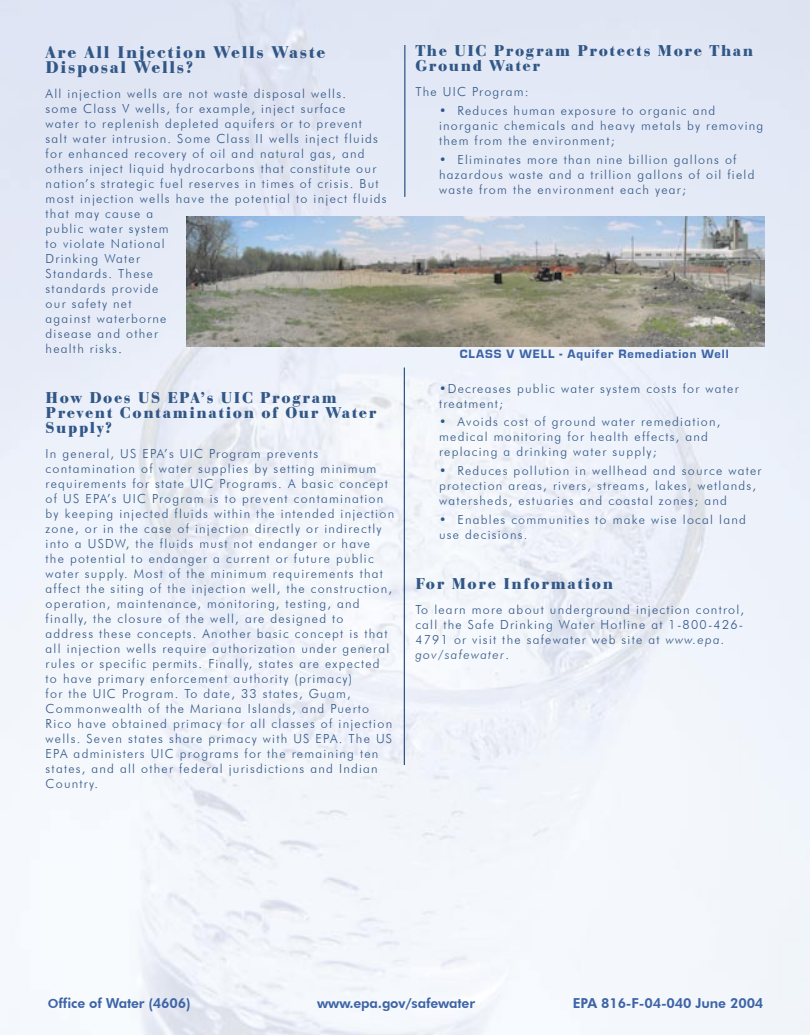
<style>
.page{position:relative;width:810px;height:1035px;background:#fff}
.page>*{position:absolute;margin:0;border:0;box-sizing:border-box;transform-origin:0 0}
.t1{font:700 17.5px/15px "Euro Bod T";letter-spacing:.1em;color:#315786}
.t2{font:700 16.25px/15px "Euro Bod T";letter-spacing:.1em;color:#315786}
.t3{font:800 13.75px "Futura BT";letter-spacing:-.01em;color:#3d64a6}
.t4{font:300 12.5px/15px "Futura BT";letter-spacing:.1em;color:#315786}
.t5{font:12.5px "Eurostile T Heav";letter-spacing:.075em;color:#3d64a6}
.s1{font-size:13.75px}
.s2{font-style:italic}
.s3{font-size:12.5px}
</style>
<div class="page">
<img style="left:0;top:0;width:810px;height:1035px">
<hr style="left:404px;top:45px;width:1px;height:152px;background:#315786">
<hr style="left:404px;top:368px;width:1px;height:397px;background:#315786">
<img style="left:186px;top:216px;width:579px;height:130px">
<p class="t1" style="left:46px;top:44px;width:281px">Are All Injection Wells Waste<br>Disposal Wells?</p>
<p class="t4" style="left:46px;top:86px;width:343px">All injection wells are not waste disposal wells.<br>some Class V wells, for example, inject surface<br>water to replenish depleted aquifers or to prevent<br>salt water intrusion. Some Class II wells inject fluids for enhanced recovery of oil and natural gas, and others inject liquid hydrocarbons that constitute our nation’s strategic fuel reserves in times of crisis. But most injection wells have the potential to inject fluids that may cause a<br>public water system<br>to violate National<br>Drinking Water<br>Standards. These<br>standards provide<br>our safety net<br>against waterborne<br>disease and other<br>health risks<span class="s1">.</span></p>
<p class="t2" style="left:46px;top:390px;width:332px">How Does US EPA’s UIC Program<br>Prevent Contamination of Our Water<br>Supply?</p>
<p class="t4" style="left:46px;top:446px;width:350px">In general, US EPA’s UIC Program prevents contamination of water supplies by setting minimum requirements for state UIC Programs. A basic concept of US EPA’s UIC Program is to prevent contamination by keeping injected fluids within the intended injection zone, or in the case of injection directly or indirectly into a USDW, the fluids must not endanger or have<br>the potential to endanger a current or future public water supply. Most of the minimum requirements that affect the siting of the injection well, the construction, operation, maintenance, monitoring, testing, and finally, the closure of the well, are designed to<br>address these concepts. Another basic concept is that all injection wells require authorization under general rules or specific permits. Finally, states are expected<br>to have primary enforcement authority (primacy)<br>for the UIC Program. To date, 33 states, Guam, Commonwealth of the Mariana Islands, and Puerto Rico have obtained primacy for all classes of injection wells. Seven states share primacy with US EPA. The US EPA administers UIC programs for the remaining ten states, and all other federal jurisdictions and Indian Country.</p>
<p class="t2" style="left:415px;top:43px;width:339px">The UIC Program Protects More Than<br>Ground Water</p>
<p class="t4" style="left:415px;top:84px;width:115px">The UIC Program:</p>
<p class="t4" style="left:439px;top:103px;width:326px">• Reduces human exposure to organic and inorganic chemicals and heavy metals by removing them from the environment;</p>
<p class="t4" style="left:439px;top:152px;width:317px">• Eliminates more than nine billion gallons of hazardous waste and a trillion gallons of oil field waste from the environment each year;</p>
<p class="t5" style="left:460px;top:347px;width:270px">CLASS V WELL - Aquifer Remediation Well</p>
<p class="t4" style="left:439px;top:381px;width:301px">•Decreases public water system costs for water treatment;</p>
<p class="t4" style="left:439px;top:414px;width:283px">• Avoids cost of ground water remediation, medical monitoring for health effects, and replacing a drinking water supply;</p>
<p class="t4" style="left:439px;top:463px;width:324px">• Reduces pollution in wellhead and source water protection areas, rivers, streams, lakes, wetlands, watersheds, estuaries and coastal zones; and</p>
<p class="t4" style="left:439px;top:512px;width:308px">• Enables communities to make wise local land use decisions.</p>
<p class="t2" style="left:415px;top:576px;width:199px">For More Information</p>
<p class="t4" style="left:415px;top:602px;width:330px">To learn more about underground injection control, call the Safe Drinking Water Hotline at 1-800-426- 4791 or visit the safewater web site at <span class="s2">www.epa. gov/safewater</span>.</p>
<p class="t3" style="left:48px;top:995px;width:144px"><span class="s3">O</span>ffice of Water (4606)</p>
<p class="t3" style="left:317px;top:995px;width:159px">www.epa.gov/safewater</p>
<p class="t3" style="left:573px;top:995px;width:192px">EPA 816-F-04-040 June 2004</p>
</div>
